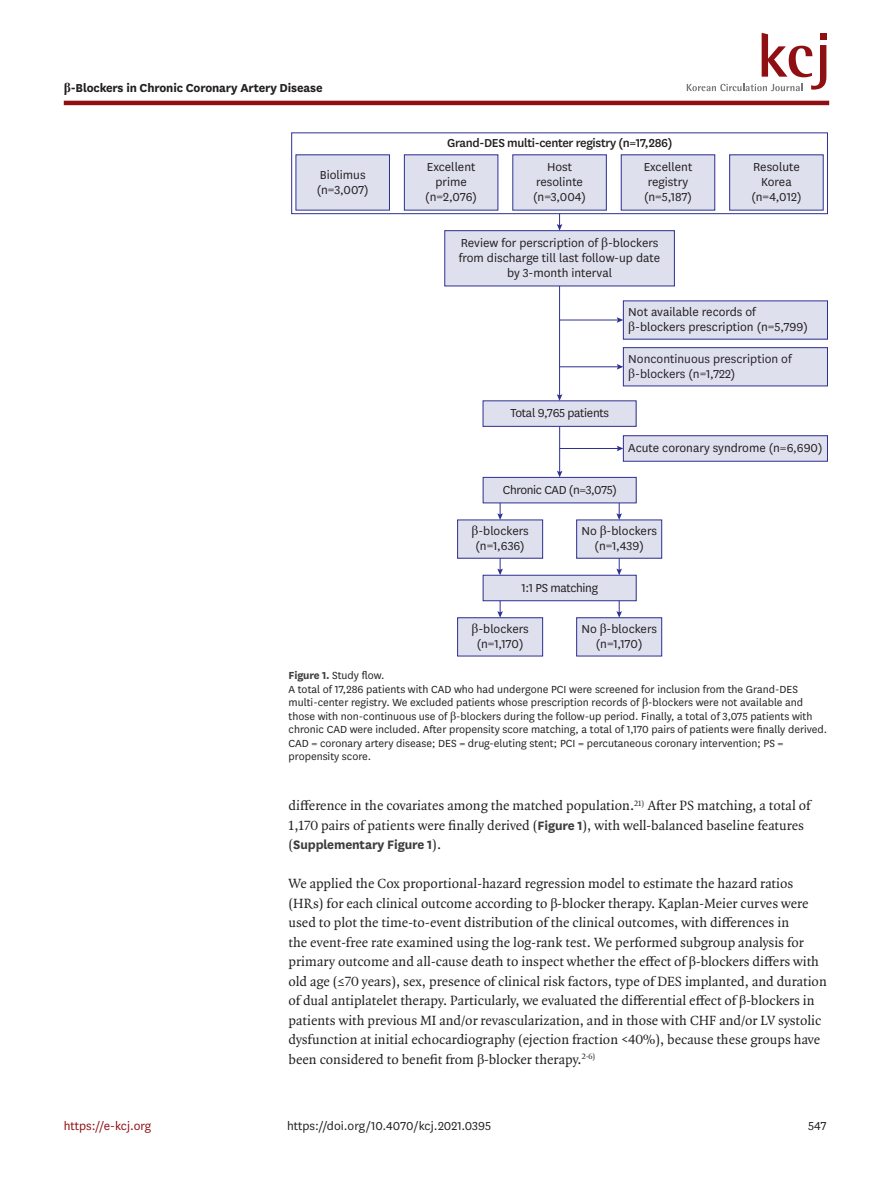
<style>
.page{position:relative;width:893px;height:1191px;background:#fff}
.page>*{position:absolute;margin:0;border:0;box-sizing:border-box;transform-origin:0 0}
.body_p{font:14.25px/19.5px "Quadraat OT";color:#231f20}
.body_p_first{font:14.25px/19.5px "Quadraat OT";color:#231f20}
.doi_running_footer{font:13.5px/15px "National";color:#231f20;text-align:center}
.doi_running_footer-2{font:13.5px "National";letter-spacing:-.025em;color:#231f20}
.alt-title-type{font:700 13.5px "National";letter-spacing:-.01em;color:#231f20}
.t1{font:500 13.5px "National";letter-spacing:-.025em;color:#231f20}
.t2{font:13.5px "National";color:#900f13}
.fig_caption{font:12px/13.5px "National";color:#231f20}
.s1{font-family:"Times New Roman"}
.s2{font-weight:700;color:#3e3e3f}
.s3{font-family:"National";font-weight:700;color:#3e3e3f}
</style>
<div class="page">
<hr style="left:64px;top:101px;width:765px;height:4px;background:#900f13">
<div style="left:820px;top:34px;width:7px;height:6px;background:#900f13"></div>
<svg style="left:687px;top:33px;width:139px;height:58px"></svg>
<div style="left:291px;top:132px;width:537px;height:82px;border:1px solid #2e3092"></div>
<div style="left:296px;top:155px;width:93px;height:55px;background:#dfe0ee"></div>
<div style="left:404px;top:155px;width:94px;height:55px;background:#dfe0ee"></div>
<div style="left:513px;top:155px;width:93px;height:55px;background:#dfe0ee"></div>
<div style="left:621px;top:155px;width:94px;height:55px;background:#dfe0ee"></div>
<div style="left:621px;top:154px;width:94px;height:56px;border:1px solid #2e3092"></div>
<div style="left:730px;top:155px;width:93px;height:55px;background:#dfe0ee"></div>
<div style="left:729px;top:154px;width:95px;height:56px;border:1px solid #2e3092"></div>
<svg style="left:557px;top:214px;width:5px;height:16px"></svg>
<hr style="left:560px;top:320px;width:59px;height:1px;background:#2e3092">
<svg style="left:617px;top:317px;width:6px;height:6px"></svg>
<hr style="left:560px;top:366px;width:59px;height:1px;background:#2e3092">
<svg style="left:617px;top:364px;width:6px;height:5px"></svg>
<div style="left:445px;top:231px;width:229px;height:55px;background:#dfe0ee"></div>
<div style="left:444px;top:230px;width:231px;height:56px;border:1px solid #2e3092"></div>
<hr style="left:559px;top:286px;width:1px;height:110px;background:#2e3092">
<svg style="left:557px;top:394px;width:5px;height:6px"></svg>
<div style="left:483px;top:401px;width:153px;height:25px;background:#dfe0ee"></div>
<div style="left:483px;top:400px;width:153px;height:27px;border:1px solid #2e3092"></div>
<div style="left:483px;top:477px;width:153px;height:26px;background:#dfe0ee"></div>
<div style="left:483px;top:477px;width:154px;height:26px;border:1px solid #2e3092"></div>
<div style="left:483px;top:575px;width:153px;height:26px;background:#dfe0ee"></div>
<div style="left:483px;top:575px;width:154px;height:26px;border:1px solid #2e3092"></div>
<div style="left:623px;top:301px;width:204px;height:38px;background:#dfe0ee"></div>
<div style="left:623px;top:348px;width:204px;height:38px;background:#dfe0ee"></div>
<div style="left:623px;top:347px;width:205px;height:39px;border:1px solid #2e3092"></div>
<div style="left:623px;top:436px;width:204px;height:25px;background:#dfe0ee"></div>
<div style="left:623px;top:435px;width:205px;height:26px;border:1px solid #2e3092"></div>
<hr style="left:560px;top:448px;width:59px;height:1px;background:#2e3092">
<svg style="left:617px;top:446px;width:6px;height:5px"></svg>
<hr style="left:559px;top:426px;width:1px;height:47px;background:#2e3092">
<svg style="left:557px;top:471px;width:5px;height:6px"></svg>
<svg style="left:497px;top:503px;width:6px;height:16px"></svg>
<svg style="left:616px;top:503px;width:6px;height:16px"></svg>
<svg style="left:497px;top:558px;width:6px;height:17px"></svg>
<svg style="left:616px;top:558px;width:6px;height:17px"></svg>
<svg style="left:497px;top:601px;width:6px;height:16px"></svg>
<svg style="left:616px;top:601px;width:6px;height:16px"></svg>
<div style="left:577px;top:520px;width:85px;height:38px;background:#dfe0ee"></div>
<div style="left:576px;top:519px;width:86px;height:39px;border:1px solid #2e3092"></div>
<div style="left:458px;top:520px;width:85px;height:38px;background:#dfe0ee"></div>
<div style="left:457px;top:519px;width:86px;height:39px;border:1px solid #2e3092"></div>
<div style="left:577px;top:618px;width:85px;height:38px;background:#dfe0ee"></div>
<div style="left:576px;top:617px;width:86px;height:39px;border:1px solid #2e3092"></div>
<div style="left:458px;top:618px;width:85px;height:38px;background:#dfe0ee"></div>
<div style="left:457px;top:617px;width:86px;height:39px;border:1px solid #2e3092"></div>
<p class="alt-title-type" style="left:64px;top:79px;width:260px"><span class="s1">β</span>-Blockers in Chronic Coronary Artery Disease</p>
<p class="t1" style="left:447px;top:134px;width:227px">Grand-DES multi-center registry (n=17,286)</p>
<p class="doi_running_footer" style="left:317px;top:166px;width:53px;text-align:left">Biolimus (n=3,007)</p>
<p class="doi_running_footer" style="left:425px;top:159px;width:53px">Excellent prime (n=2,076)</p>
<p class="doi_running_footer" style="left:533px;top:159px;width:54px">Host resolinte (n=3,004)</p>
<p class="doi_running_footer" style="left:644px;top:159px;width:50px;text-align:left">Excellent registry (n=5,187)</p>
<p class="doi_running_footer" style="left:751px;top:159px;width:52px">Resolute<br>Korea (n=4,012)</p>
<p class="doi_running_footer" style="left:459px;top:235px;width:203px">Review for perscription of <span class="s1">β</span>-blockers from discharge till last follow-up date by 3-month interval</p>
<p class="doi_running_footer" style="left:628px;top:303px;width:181px;text-align:left">Not available records of <span class="s1">β</span>-blockers prescription (n=5,799)</p>
<p class="doi_running_footer-2" style="left:510px;top:404px;width:100px">Total 9,765 patients</p>
<p class="doi_running_footer-2" style="left:503px;top:481px;width:115px">Chronic CAD (n=3,075)</p>
<p class="doi_running_footer" style="left:628px;top:350px;width:165px;text-align:left">Noncontinuous prescription of <span class="s1">β</span>-blockers (n=1,722)</p>
<p class="doi_running_footer" style="left:628px;top:440px;width:196px">Acute coronary syndrome (n=6,690)</p>
<p class="doi_running_footer" style="left:471px;top:523px;width:59px;text-align:left"><span class="s1">β</span>-blockers (n=1,636)</p>
<p class="doi_running_footer" style="left:581px;top:523px;width:77px">No <span class="s1">β</span>-blockers (n=1,439)</p>
<p class="doi_running_footer-2" style="left:521px;top:578px;width:78px">1:1 PS matching</p>
<p class="doi_running_footer" style="left:471px;top:621px;width:59px"><span class="s1">β</span>-blockers (n=1,170)</p>
<p class="fig_caption" style="left:289px;top:668px;width:540px"><span class="s2">Figure 1.</span> Study flow.<br>A total of 17,286 patients with CAD who had undergone PCI were screened for inclusion from the Grand-DES multi-center registry. We excluded patients whose prescription records of <span class="s1">β</span>-blockers were not available and those with non-continuous use of <span class="s1">β</span>-blockers during the follow-up period. Finally, a total of 3,075 patients with chronic CAD were included. After propensity score matching, a total of 1,170 pairs of patients were finally derived.<br>CAD = coronary artery disease; DES = drug-eluting stent; PCI = percutaneous coronary intervention; PS = propensity score.</p>
<p class="doi_running_footer" style="left:581px;top:621px;width:77px">No <span class="s1">β</span>-blockers (n=1,170)</p>
<p class="body_p_first" style="left:289px;top:796px;width:523px">difference in the covariates among the matched population.<sup>21)</sup> After PS matching, a total of<br>1,170 pairs of patients were finally derived (<span class="s3">Figure 1</span>), with well-balanced baseline features (<span class="s3">Supplementary Figure 1</span>).</p>
<p class="body_p" style="left:289px;top:874px;width:540px">We applied the Cox proportional-hazard regression model to estimate the hazard ratios (HRs) for each clinical outcome according to <span class="s1">β</span>-blocker therapy. Kaplan-Meier curves were used to plot the time-to-event distribution of the clinical outcomes, with differences in<br>the event-free rate examined using the log-rank test. We performed subgroup analysis for primary outcome and all-cause death to inspect whether the effect of <span class="s1">β</span>-blockers differs with old age (≤70 years), sex, presence of clinical risk factors, type of DES implanted, and duration of dual antiplatelet therapy. Particularly, we evaluated the differential effect of <span class="s1">β</span>-blockers in patients with previous MI and/or revascularization, and in those with CHF and/or LV systolic dysfunction at initial echocardiography (ejection fraction &lt;40%), because these groups have been considered to benefit from <span class="s1">β</span>-blocker therapy.<sup>2-6)</sup></p>
<p class="t2" style="left:64px;top:1116px;width:89px">https://e-kcj.org</p>
<p class="doi_running_footer" style="left:808px;top:1117px;width:20px">547</p>
<p class="doi_running_footer" style="left:287px;top:1117px;width:205px">https://doi.org/10.4070/kcj.2021.0395</p>
</div>
